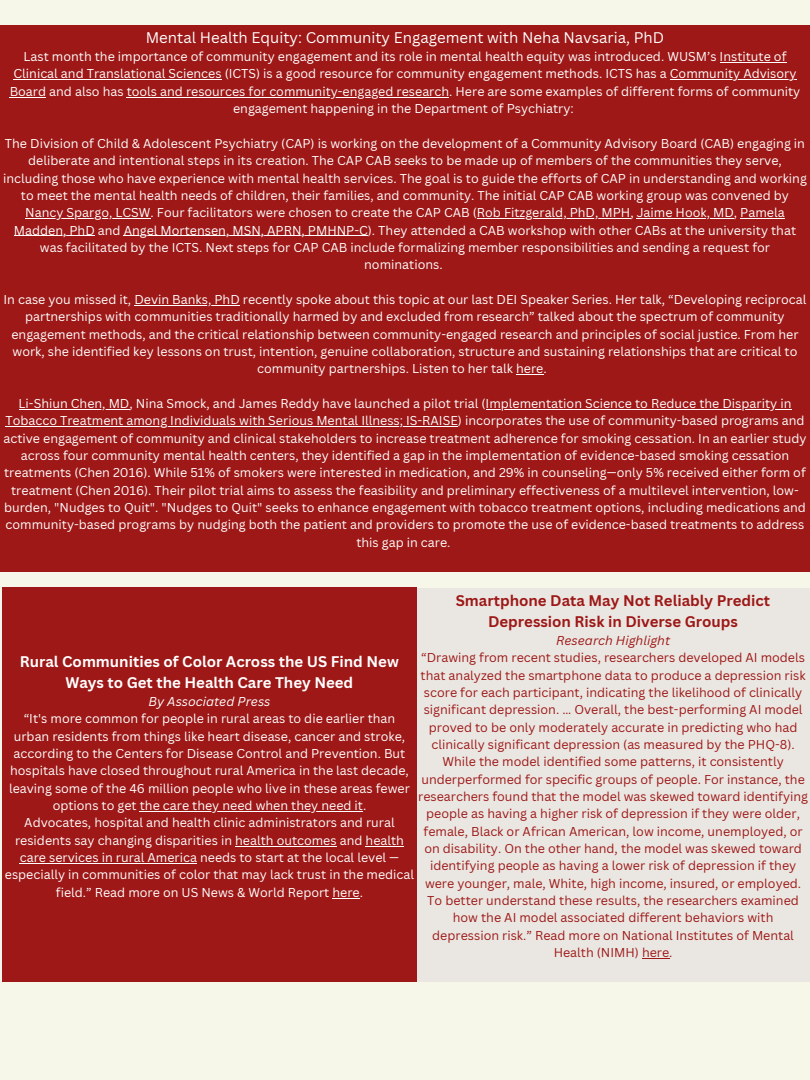
<style>
.page{position:relative;width:810px;height:1080px;background:#f6f6e9}
.page>*{position:absolute;margin:0;border:0;box-sizing:border-box;transform-origin:0 0}
.t1{font:700 15px/20.6px "Canva Sans";color:#fff;text-align:center}
.t2{font:700 15px/20.6px "Canva Sans";color:#9d1817;text-align:center}
.t3{font:15px "Canva Sans";color:#fff}
.t4{font:12.5px/17.4px "Canva Sans";color:#fff;text-align:center}
.t5{font:12.5px/17.4px "Canva Sans";color:#9d1817;text-align:center}
.t6{font:italic 12.5px "Canva Sans";color:#9d1817}
.t7{font:italic 12.5px "Canva Sans";color:#fff}
</style>
<div class="page">
<div style="left:0;top:25px;width:810px;height:547px;background:#9d1817"></div>
<hr style="left:720px;top:62px;width:66px;height:1px;background:#fff">
<hr style="left:14px;top:79px;width:208px;height:1px;background:#fff">
<hr style="left:670px;top:79px;width:126px;height:1px;background:#fff">
<hr style="left:10px;top:97px;width:36px;height:1px;background:#fff">
<hr style="left:127px;top:97px;width:322px;height:1px;background:#fff">
<hr style="left:25px;top:218px;width:126px;height:1px;background:#fff">
<hr style="left:477px;top:218px;width:153px;height:1px;background:#fff">
<hr style="left:637px;top:218px;width:97px;height:1px;background:#fff">
<hr style="left:740px;top:218px;width:45px;height:1px;background:#fff">
<hr style="left:14px;top:236px;width:81px;height:1px;background:#fff">
<hr style="left:124px;top:236px;width:244px;height:1px;background:#fff">
<hr style="left:134px;top:305px;width:106px;height:1px;background:#fff">
<svg style="left:516px;top:374px;width:27px;height:1px"></svg>
<hr style="left:19px;top:409px;width:110px;height:1px;background:#fff">
<hr style="left:486px;top:409px;width:305px;height:1px;background:#fff">
<hr style="left:5px;top:426px;width:453px;height:1px;background:#fff">
<div style="left:416px;top:588px;width:394px;height:394px;background:#eae7e2"></div>
<svg style="left:642px;top:958px;width:27px;height:1px"></svg>
<div style="left:3px;top:588px;width:413px;height:394px;background:#9d1817"></div>
<hr style="left:140px;top:811px;width:223px;height:1px;background:#fff">
<hr style="left:235px;top:846px;width:102px;height:1px;background:#fff">
<hr style="left:366px;top:846px;width:38px;height:1px;background:#fff">
<hr style="left:20px;top:863px;width:177px;height:1px;background:#fff">
<svg style="left:332px;top:898px;width:28px;height:1px"></svg>
<h1 class="t3" style="left:146px;top:27px;width:520px">Mental Health Equity: Community Engagement with Neha Navsaria, PhD</h1>
<h1 class="t4" style="left:14px;top:48px;width:784px">Last month the importance of community engagement and its role in mental health equity was introduced. WUSM’s Institute of<br>Clinical and Translational Sciences (ICTS) is a good resource for community engagement methods. ICTS has a Community Advisory</h1>
<h1 class="t4" style="left:10px;top:82px;width:792px">Board and also has tools and resources for community-engaged research. Here are some examples of different forms of community</h1>
<h1 class="t4" style="left:233px;top:100px;width:342px">engagement happening in the Department of Psychiatry:</h1>
<h1 class="t4" style="left:3px;top:134px;width:805px">The Division of Child &amp; Adolescent Psychiatry (CAP) is working on the development of a Community Advisory Board (CAB) engaging in deliberate and intentional steps in its creation. The CAP CAB seeks to be made up of members of the communities they serve, including those who have experience with mental health services. The goal is to guide the efforts of CAP in understanding and working to meet the mental health needs of children, their families, and community. The initial CAP CAB working group was convened by</h1>
<h1 class="t4" style="left:14px;top:204px;width:784px">Nancy Spargo, LCSW. Four facilitators were chosen to create the CAP CAB (Rob Fitzgerald, PhD, MPH, Jaime Hook, MD, Pamela Madden, PhD and Angel Mortensen, MSN, APRN, PMHNP-C). They attended a CAB workshop with other CABs at the university that was facilitated by the ICTS. Next steps for CAP CAB include formalizing member responsibilities and sending a request for nominations.</h1>
<p class="t4" style="left:4px;top:290px;width:804px">In case you missed it, Devin Banks, PhD recently spoke about this topic at our last DEI Speaker Series. Her talk, “Developing reciprocal partnerships with communities traditionally harmed by and excluded from research” talked about the spectrum of community engagement methods, and the critical relationship between community-engaged research and principles of social justice. From her work, she identified key lessons on trust, intention, genuine collaboration, structure and sustaining relationships that are critical to community partnerships. Listen to her talk here.</p>
<p class="t4" style="left:3px;top:394px;width:805px">Li-Shiun Chen, MD, Nina Smock, and James Reddy have launched a pilot trial (Implementation Science to Reduce the Disparity in Tobacco Treatment among Individuals with Serious Mental Illness; IS-RAISE) incorporates the use of community-based programs and active engagement of community and clinical stakeholders to increase treatment adherence for smoking cessation. In an earlier study across four community mental health centers, they identified a gap in the implementation of evidence-based smoking cessation treatments (Chen 2016). While 51% of smokers were interested in medication, and 29% in counseling—only 5% received either form of treatment (Chen 2016). Their pilot trial aims to assess the feasibility and preliminary effectiveness of a multilevel intervention, low&shy;burden, "Nudges to Quit". "Nudges to Quit" seeks to enhance engagement with tobacco treatment options, including medications and community-based programs by nudging both the patient and providers to promote the use of evidence-based treatments to address this gap in care.</p>
<p class="t2" style="left:456px;top:590px;width:316px">Smartphone Data May Not Reliably Predict<br>Depression Risk in Diverse Groups</p>
<p class="t6" style="left:556px;top:632px;width:115px">Research Highlight</p>
<p class="t5" style="left:418px;top:649px;width:391px">“Drawing from recent studies, researchers developed AI models that analyzed the smartphone data to produce a depression risk score for each participant, indicating the likelihood of clinically significant depression. … Overall, the best-performing AI model proved to be only moderately accurate in predicting who had clinically significant depression (as measured by the PHQ-8).<br>While the model identified some patterns, it consistently underperformed for specific groups of people. For instance, the researchers found that the model was skewed toward identifying people as having a higher risk of depression if they were older, female, Black or African American, low income, unemployed, or on disability. On the other hand, the model was skewed toward identifying people as having a lower risk of depression if they were younger, male, White, high income, insured, or employed.<br>To better understand these results, the researchers examined how the AI model associated different behaviors with depression risk.” Read more on National Institutes of Mental Health (NIMH) here.</p>
<p class="t1" style="left:20px;top:651px;width:381px">Rural Communities of Color Across the US Find New<br>Ways to Get the Health Care They Need</p>
<p class="t7" style="left:149px;top:693px;width:123px">By Associated Press</p>
<p class="t4" style="left:5px;top:710px;width:411px">“It's more common for people in rural areas to die earlier than urban residents from things like heart disease, cancer and stroke, according to the Centers for Disease Control and Prevention. But hospitals have closed throughout rural America in the last decade, leaving some of the 46 million people who live in these areas fewer options to get the care they need when they need it.<br>Advocates, hospital and health clinic administrators and rural residents say changing disparities in health outcomes and health care services in rural America needs to start at the local level — especially in communities of color that may lack trust in the medical field.” Read more on US News &amp; World Report here.</p>
</div>
